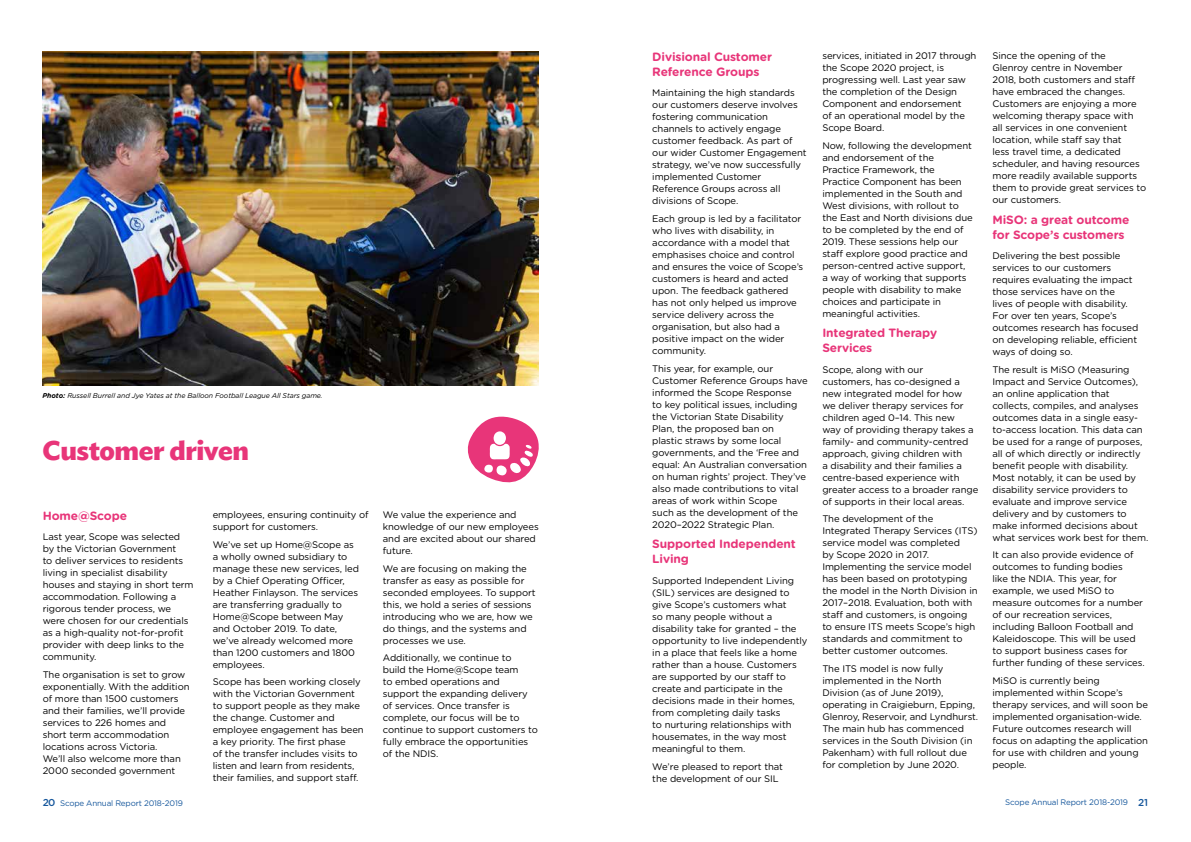
<style>
.page{position:relative;width:1191px;height:842px;background:#fff}
.page>*{position:absolute;margin:0;border:0;box-sizing:border-box;transform-origin:0 0}
.t1{font:700 27px "Ideal Sans";letter-spacing:-.015em;color:#e83579}
.t2{font:700 12px/15px "Gotham Rounded";letter-spacing:-.01em;color:#e83579}
.t3{font:9.5px/12px "Gotham Rounded";letter-spacing:-.01em;color:#000}
.t4{font:8px "Gotham Rounded";letter-spacing:-.02em;color:#16579c}
.t5{font:italic 7px "Gotham Rounded";letter-spacing:-.01em;color:#000}
.s1{font-weight:700}
.s2{font-weight:500;font-size:10px}
</style>
<div class="page">
<svg style="left:467px;top:416px;width:72px;height:67px"></svg>
<img style="left:43px;top:51px;width:496px;height:335px">
<p class="t5" style="left:42px;top:391px;width:282px"><span class="s1">Photo:</span> Russell Burrell and Jye Yates at the Balloon Football League All Stars game.</p>
<h1 class="t1" style="left:42px;top:429px;width:208px">Customer driven</h1>
<p class="t2" style="left:43px;top:508px;width:86px">Home@Scope</p>
<p class="t3" style="left:43px;top:531px;width:152px">Last year, Scope was selected by the Victorian Government<br>to deliver services to residents living in specialist disability houses and staying in short term accommodation. Following a rigorous tender process, we were chosen for our credentials as a high-quality not-for-profit provider with deep links to the community.</p>
<p class="t3" style="left:43px;top:668px;width:148px">The organisation is set to grow exponentially. With the addition of more than 1500 customers and their families, we’ll provide services to 226 homes and short term accommodation locations across Victoria.<br>We’ll also welcome more than<br>2000 seconded government</p>
<p class="t3" style="left:213px;top:508px;width:157px">employees, ensuring continuity of support for customers.</p>
<p class="t3" style="left:213px;top:538px;width:148px">We’ve set up Home@Scope as a wholly owned subsidiary to manage these new services, led by a Chief Operating Officer,<br>Heather Finlayson. The services are transferring gradually to<br>Home@Scope between May and October 2019. To date, we’ve already welcomed more than 1200 customers and 1800 employees.</p>
<p class="t3" style="left:213px;top:675px;width:152px">Scope has been working closely with the Victorian Government to support people as they make the change. Customer and employee engagement has been a key priority. The first phase<br>of the transfer includes visits to listen and learn from residents, their families, and support staff.</p>
<p class="t3" style="left:383px;top:508px;width:157px">We value the experience and knowledge of our new employees and are excited about our shared future.</p>
<p class="t3" style="left:383px;top:562px;width:154px">We are focusing on making the transfer as easy as possible for seconded employees. To support this, we hold a series of sessions introducing who we are, how we do things, and the systems and processes we use.</p>
<p class="t3" style="left:383px;top:651px;width:157px">Additionally, we continue to<br>build the Home@Scope team<br>to embed operations and support the expanding delivery of services. Once transfer is complete, our focus will be to continue to support customers to fully embrace the opportunities of the NDIS.</p>
<p class="t2" style="left:652px;top:49px;width:121px">Divisional Customer<br>Reference Groups</p>
<p class="t3" style="left:652px;top:87px;width:156px">Maintaining the high standards our customers deserve involves fostering communication channels to actively engage customer feedback. As part of our wider Customer Engagement strategy, we’ve now successfully implemented Customer<br>Reference Groups across all divisions of Scope.</p>
<p class="t3" style="left:652px;top:212px;width:153px">Each group is led by a facilitator who lives with disability, in accordance with a model that emphasises choice and control and ensures the voice of Scope’s customers is heard and acted upon. The feedback gathered has not only helped us improve service delivery across the organisation, but also had a positive impact on the wider community.</p>
<p class="t3" style="left:652px;top:362px;width:157px">This year, for example, our<br>Customer Reference Groups have informed the Scope Response<br>to key political issues, including the Victorian State Disability<br>Plan, the proposed ban on<br>plastic straws by some local governments, and the ‘Free and equal: An Australian conversation on human rights’ project. They’ve also made contributions to vital areas of work within Scope<br>such as the development of the<br>2020–2022 Strategic Plan.</p>
<p class="t2" style="left:652px;top:536px;width:145px">Supported Independent<br>Living</p>
<p class="t3" style="left:652px;top:574px;width:157px">Supported Independent Living (SIL) services are designed to give Scope’s customers what<br>so many people without a disability take for granted – the opportunity to live independently in a place that feels like a home rather than a house. Customers are supported by our staff to create and participate in the decisions made in their homes, from completing daily tasks<br>to nurturing relationships with housemates, in the way most meaningful to them.</p>
<p class="t3" style="left:652px;top:760px;width:132px">We’re pleased to report that the development of our SIL</p>
<p class="t3" style="left:822px;top:49px;width:155px">services, initiated in 2017 through the Scope 2020 project, is progressing well. Last year saw the completion of the Design<br>Component and endorsement<br>of an operational model by the<br>Scope Board.</p>
<p class="t3" style="left:822px;top:139px;width:152px">Now, following the development and endorsement of the<br>Practice Framework, the<br>Practice Component has been implemented in the South and<br>West divisions, with rollout to the East and North divisions due to be completed by the end of<br>2019. These sessions help our staff explore good practice and person-centred active support, a way of working that supports people with disability to make choices and participate in meaningful activities.</p>
<p class="t2" style="left:822px;top:325px;width:116px">Integrated Therapy<br>Services</p>
<p class="t3" style="left:822px;top:363px;width:157px">Scope, along with our<br>customers, has co-designed a new integrated model for how<br>we deliver therapy services for children aged 0–14. This new<br>way of providing therapy takes a family- and community-centred approach, giving children with<br>a disability and their families a centre-based experience with greater access to a broader range of supports in their local areas.</p>
<p class="t3" style="left:822px;top:513px;width:157px">The development of the<br>Integrated Therapy Services (ITS) service model was completed<br>by Scope 2020 in 2017.<br>Implementing the service model has been based on prototyping the model in the North Division in<br>2017–2018. Evaluation, both with staff and customers, is ongoing to ensure ITS meets Scope’s high standards and commitment to better customer outcomes.</p>
<p class="t3" style="left:822px;top:662px;width:157px">The ITS model is now fully implemented in the North<br>Division (as of June 2019), operating in Craigieburn, Epping,<br>Glenroy, Reservoir, and Lyndhurst.<br>The main hub has commenced services in the South Division (in<br>Pakenham) with full rollout due for completion by June 2020.</p>
<p class="t3" style="left:992px;top:49px;width:155px">Since the opening of the<br>Glenroy centre in November<br>2018, both customers and staff have embraced the changes.<br>Customers are enjoying a more welcoming therapy space with<br>all services in one convenient location, while staff say that<br>less travel time, a dedicated scheduler, and having resources more readily available supports them to provide great services to our customers.</p>
<p class="t2" style="left:992px;top:211px;width:138px">MiSO: a great outcome for Scope’s customers</p>
<p class="t3" style="left:992px;top:249px;width:147px">Delivering the best possible services to our customers requires evaluating the impact those services have on the<br>lives of people with disability.<br>For over ten years, Scope’s outcomes research has focused on developing reliable, efficient ways of doing so.</p>
<p class="t3" style="left:992px;top:363px;width:157px">The result is MiSO (Measuring<br>Impact and Service Outcomes), an online application that collects, compiles, and analyses outcomes data in a single easy&shy;to-access location. This data can be used for a range of purposes, all of which directly or indirectly benefit people with disability.<br>Most notably, it can be used by disability service providers to evaluate and improve service delivery and by customers to make informed decisions about what services work best for them.</p>
<p class="t3" style="left:992px;top:549px;width:154px">It can also provide evidence of outcomes to funding bodies<br>like the NDIA. This year, for example, we used MiSO to measure outcomes for a number of our recreation services, including Balloon Football and<br>Kaleidoscope. This will be used to support business cases for further funding of these services.</p>
<p class="t3" style="left:992px;top:674px;width:157px">MiSO is currently being implemented within Scope’s therapy services, and will soon be implemented organisation-wide.<br>Future outcomes research will focus on adapting the application for use with children and young people.</p>
<p class="t4" style="left:43px;top:797px;width:142px"><span class="s2">20</span> Scope Annual Report 2018-2019</p>
<p class="t4" style="left:1005px;top:797px;width:144px">Scope Annual Report 2018-2019 <span class="s2">21</span></p>
</div>
